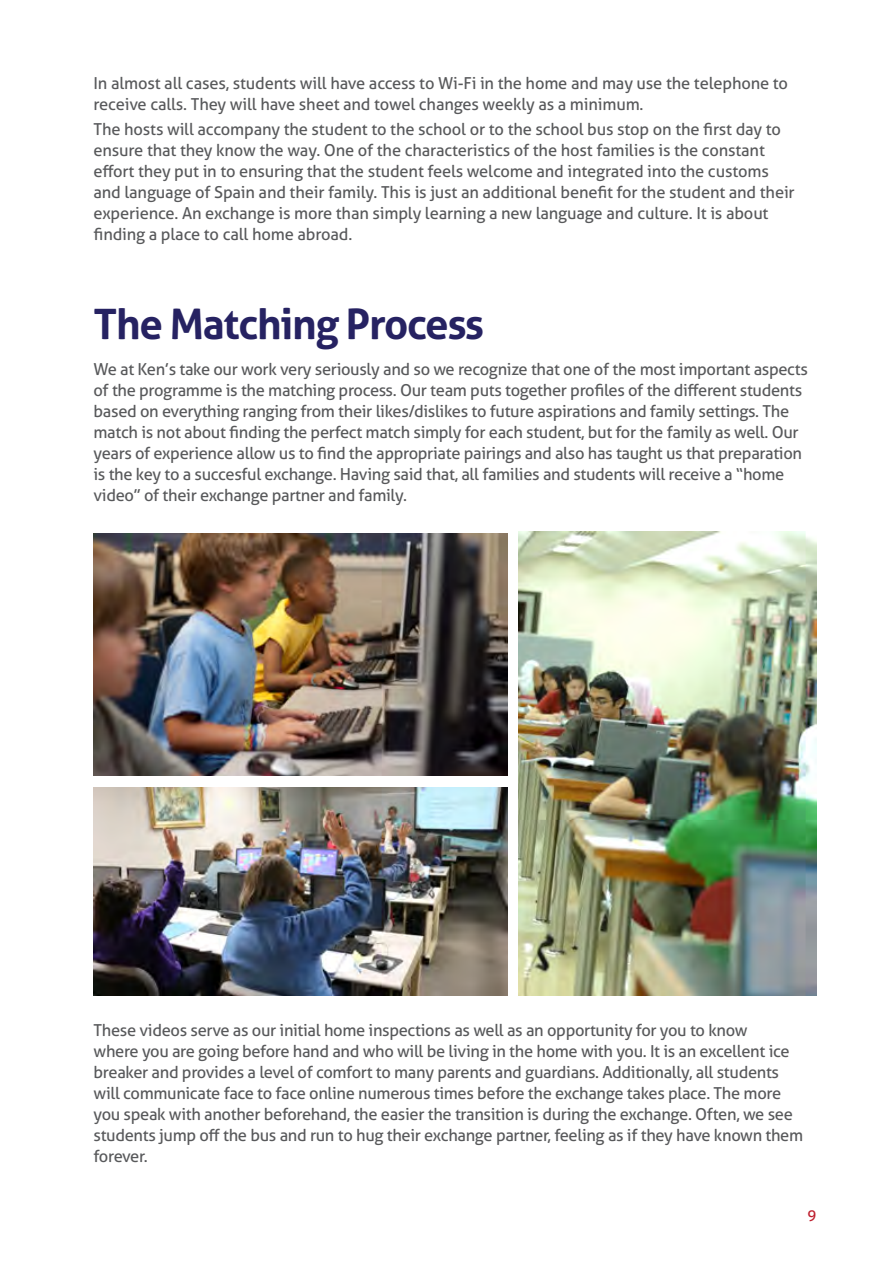
<style>
.page{position:relative;width:893px;height:1263px;background:#fff}
.page>*{position:absolute;margin:0;border:0;box-sizing:border-box;transform-origin:0 0}
.t1{font:700 42px "Aller";letter-spacing:-.03em;color:#262262}
.t2{font:16.5px/21px "Aller";letter-spacing:-.02em;color:#58595b}
.t3{font:15px "Aller";color:#be1e2d}
</style>
<div class="page">
<img style="left:94px;top:533px;width:413px;height:242px">
<img style="left:94px;top:787px;width:414px;height:208px">
<img style="left:518px;top:531px;width:298px;height:464px">
<p class="t2" style="left:94px;top:72px;width:696px">In almost all cases, students will have access to Wi-Fi in the home and may use the telephone to receive calls. They will have sheet and towel changes weekly as a minimum.</p>
<p class="t2" style="left:94px;top:119px;width:703px">The hosts will accompany the student to the school or to the school bus stop on the first day to ensure that they know the way. One of the characteristics of the host families is the constant effort they put in to ensuring that the student feels welcome and integrated into the customs and language of Spain and their family. This is just an additional benefit for the student and their experience. An exchange is more than simply learning a new language and culture. It is about finding a place to call home abroad.</p>
<h1 class="t1" style="left:94px;top:298px;width:392px">The Matching Process</h1>
<p class="t2" style="left:94px;top:358px;width:716px">We at Ken’s take our work very seriously and so we recognize that one of the most important aspects of the programme is the matching process. Our team puts together profiles of the different students based on everything ranging from their likes/dislikes to future aspirations and family settings. The match is not about finding the perfect match simply for each student, but for the family as well. Our years of experience allow us to find the appropriate pairings and also has taught us that preparation is the key to a succesful exchange. Having said that, all families and students will receive a “home video” of their exchange partner and family.</p>
<p class="t2" style="left:94px;top:1019px;width:711px">These videos serve as our initial home inspections as well as an opportunity for you to know<br>where you are going before hand and who will be living in the home with you. It is an excellent ice breaker and provides a level of comfort to many parents and guardians. Additionally, all students will communicate face to face online numerous times before the exchange takes place. The more you speak with another beforehand, the easier the transition is during the exchange. Often, we see students jump off the bus and run to hug their exchange partner, feeling as if they have known them forever.</p>
<p class="t3" style="left:807px;top:1205px;width:10px">9</p>
</div>
